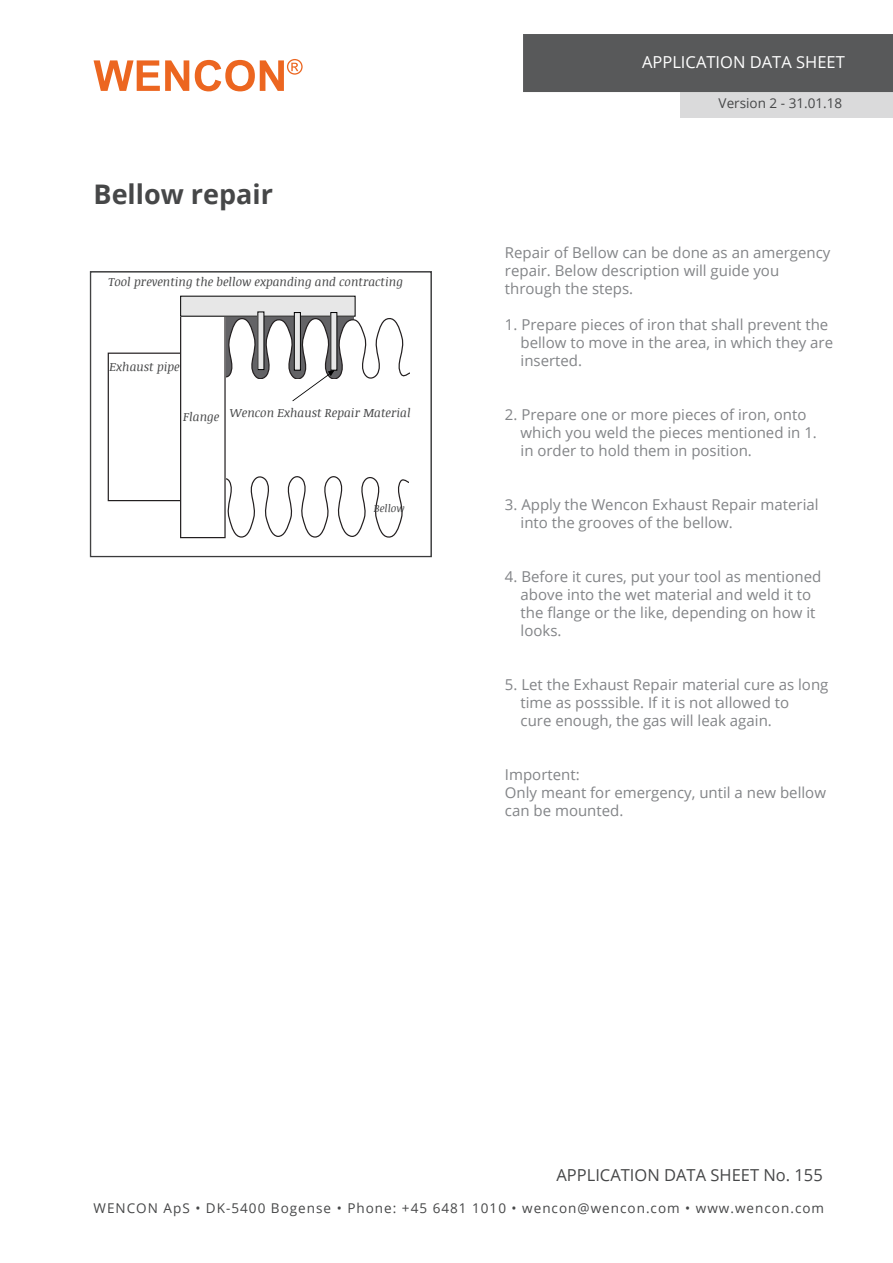
<style>
.page{position:relative;width:893px;height:1263px;background:#fff}
.page>*{position:absolute;margin:0;border:0;box-sizing:border-box;transform-origin:0 0}
.t1{font:700 27px "Open Sans";color:#464748}
.App__Data_sheet_No{font:16.5px "Open Sans";color:#464748}
.t2{font:16.5px "Open Sans";color:#fff}
.Brødtekst_10{font:15px/18px "Open Sans";color:#828487}
.t3{font:13.5px "Open Sans";letter-spacing:.075em;color:#464748}
.t4{font:13.5px "Open Sans";color:#464748}
.Små_tekster_i_tegn{font:italic 12px "Noticia Text";color:#464748}
.Små_tekster_i_tegn-2{font:italic 10.5px "Noticia Text";color:#464748}
</style>
<div class="page">
<svg style="left:94px;top:60px;width:95px;height:31px"></svg>
<svg style="left:195px;top:59px;width:108px;height:32px"></svg>
<div style="left:523px;top:34px;width:370px;height:58px;background:#58595a"></div>
<div style="left:680px;top:92px;width:213px;height:26px;background:#dadadb"></div>
<div style="left:108px;top:353px;width:76px;height:148px;border:1px solid #231f20"></div>
<svg style="left:226px;top:317px;width:184px;height:84px"></svg>
<svg style="left:226px;top:476px;width:183px;height:62px"></svg>
<div style="left:180px;top:316px;width:46px;height:222px;background:#fff"></div>
<div style="left:180px;top:316px;width:46px;height:222px;border:1px solid #231f20"></div>
<div style="left:181px;top:296px;width:174px;height:20px;background:#e7e7e7"></div>
<div style="left:258px;top:312px;width:6px;height:58px;background:#e7e7e7"></div>
<div style="left:294px;top:313px;width:6px;height:57px;background:#e7e7e7"></div>
<div style="left:294px;top:312px;width:7px;height:58px;border:1px solid #000"></div>
<div style="left:331px;top:313px;width:6px;height:57px;background:#e7e7e7"></div>
<div style="left:90px;top:271px;width:342px;height:286px;border:1px solid #464748"></div>
<p class="t1" style="left:94px;top:175px;width:181px">Bellow repair</p>
<p class="Små_tekster_i_tegn" style="left:108px;top:274px;width:296px">Tool preventing the bellow expanding and contracting</p>
<p class="Små_tekster_i_tegn" style="left:109px;top:358px;width:72px">Exhaust pipe</p>
<p class="Små_tekster_i_tegn" style="left:183px;top:409px;width:38px">Flange</p>
<p class="Små_tekster_i_tegn" style="left:230px;top:405px;width:182px">Wencon Exhaust Repair Material</p>
<p class="Små_tekster_i_tegn-2" style="left:374px;top:501px;width:32px">Bellow</p>
<p class="t2" style="left:642px;top:51px;width:204px">APPLICATION DATA SHEET</p>
<p class="t4" style="left:719px;top:94px;width:125px">Version 2 - 31.01.18</p>
<p class="Brødtekst_10" style="left:505px;top:243px;width:327px">Repair of Bellow can be done as an amergency repair. Below description will guide you through the steps.</p>
<p class="Brødtekst_10" style="left:521px;top:315px;width:314px;text-indent:-16px">1. Prepare pieces of iron that shall prevent the bellow to move in the area, in which they are inserted.</p>
<p class="Brødtekst_10" style="left:521px;top:405px;width:298px;text-indent:-16px">2. Prepare one or more pieces of iron, onto which you weld the pieces mentioned in 1. in order to hold them in position.</p>
<p class="Brødtekst_10" style="left:521px;top:495px;width:300px;text-indent:-16px">3. Apply the Wencon Exhaust Repair material into the grooves of the bellow.</p>
<p class="Brødtekst_10" style="left:521px;top:567px;width:302px;text-indent:-16px">4. Before it cures, put your tool as mentioned above into the wet material and weld it to the flange or the like, depending on how it looks.</p>
<p class="Brødtekst_10" style="left:521px;top:675px;width:309px;text-indent:-16px">5. Let the Exhaust Repair material cure as long time as posssible. If it is not allowed to<br>cure enough, the gas will leak again.</p>
<p class="Brødtekst_10" style="left:505px;top:765px;width:76px">Importent:</p>
<p class="Brødtekst_10" style="left:505px;top:783px;width:323px">Only meant for emergency, until a new bellow can be mounted.</p>
<p class="App__Data_sheet_No" style="left:556px;top:1164px;width:268px">APPLICATION DATA SHEET No. 155</p>
<p class="t3" style="left:94px;top:1199px;width:732px">WENCON ApS • DK-5400 Bogense • Phone: +45 6481 1010 • wencon@wencon.com • www.wencon.com</p>
</div>
